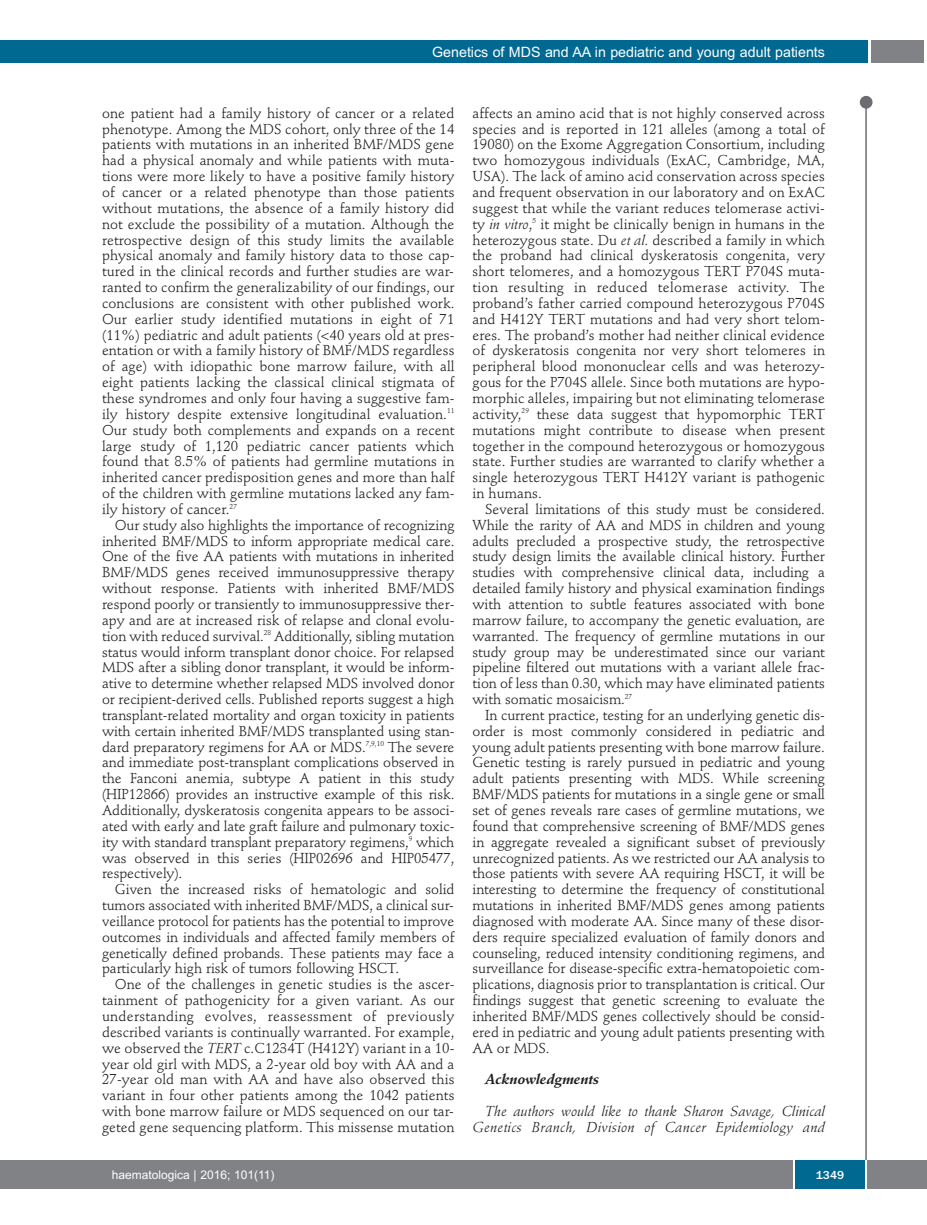
<style>
.page{position:relative;width:927px;height:1225px;background:#fff}
.page>*{position:absolute;margin:0;border:0;box-sizing:border-box;transform-origin:0 0}
.t1{font:14.25px/15.9px "Stempel Schneidler";letter-spacing:-.005em;color:#231f20;text-align:justify}
.t2{font:italic 14.25px/15.9px "Stempel Schneidler";letter-spacing:.02em;color:#231f20;text-align:right}
.t3{font:14.25px "Arial";color:#fff}
.t4{font:italic 700 14.25px "Stempel Schneidler";letter-spacing:-.005em;color:#231f20}
.t5{font:12px "Arial";color:#fff}
.t6{font:500 12px "Franklin Gothic";color:#fff}
.s1{font-style:italic}
</style>
<div class="page">
<div style="left:860px;top:96px;width:12px;height:13px;background:#6c6d70;border-radius:50%"></div>
<hr style="left:865px;top:98px;width:2px;height:1062px;background:#6c6d70">
<div style="left:871px;top:40px;width:52px;height:22px;background:#808285"></div>
<div style="left:18px;top:40px;width:849px;height:22px;background:#006991"></div>
<div style="left:17px;top:1160px;width:910px;height:28px;background:#808285"></div>
<div style="left:795px;top:1160px;width:70px;height:28px;background:#006991"></div>
<hr style="left:793px;top:1160px;width:2px;height:28px;background:#fff">
<hr style="left:865px;top:1160px;width:2px;height:28px;background:#fff">
<div style="left:0;top:40px;width:19px;height:22px;background:#006991"></div>
<div style="left:0;top:1160px;width:18px;height:28px;background:#808285"></div>
<p class="t3" style="left:432px;top:44px;width:394px">Genetics of MDS and AA in pediatric and young adult patients</p>
<p class="t1" style="left:102px;top:106px;width:354px">one patient had a family history of cancer or a related phenotype. Among the MDS cohort, only three of the 14 patients with mutations in an inherited BMF/MDS gene had a physical anomaly and while patients with muta&shy;tions were more likely to have a positive family history of cancer or a related phenotype than those patients without mutations, the absence of a family history did not exclude the possibility of a mutation. Although the retrospective design of this study limits the available physical anomaly and family history data to those cap&shy;tured in the clinical records and further studies are war&shy;ranted to confirm the generalizability of our findings, our conclusions are consistent with other published work.<br>Our earlier study identified mutations in eight of 71 (11%) pediatric and adult patients (&lt;40 years old at pres&shy;entation or with a family history of BMF/MDS regardless of age) with idiopathic bone marrow failure, with all eight patients lacking the classical clinical stigmata of these syndromes and only four having a suggestive fam&shy;ily history despite extensive longitudinal evaluation.<sup>11<br></sup>Our study both complements and expands on a recent large study of 1,120 pediatric cancer patients which found that 8.5% of patients had germline mutations in inherited cancer predisposition genes and more than half of the children with germline mutations lacked any fam&shy;ily history of cancer.<sup>27</sup></p>
<p class="t1" style="left:102px;top:518px;width:354px;text-indent:13px">Our study also highlights the importance of recognizing inherited BMF/MDS to inform appropriate medical care.<br>One of the five AA patients with mutations in inherited BMF/MDS genes received immunosuppressive therapy without response. Patients with inherited BMF/MDS respond poorly or transiently to immunosuppressive ther&shy;apy and are at increased risk of relapse and clonal evolu&shy;tion with reduced survival.<sup>28</sup> Additionally, sibling mutation status would inform transplant donor choice. For relapsed MDS after a sibling donor transplant, it would be inform&shy;ative to determine whether relapsed MDS involved donor or recipient-derived cells. Published reports suggest a high transplant-related mortality and organ toxicity in patients with certain inherited BMF/MDS transplanted using stan&shy;dard preparatory regimens for AA or MDS.<sup>7,9,10</sup> The severe and immediate post-transplant complications observed in the Fanconi anemia, subtype A patient in this study (HIP12866) provides an instructive example of this risk.<br>Additionally, dyskeratosis congenita appears to be associ&shy;ated with early and late graft failure and pulmonary toxic&shy;ity with standard transplant preparatory regimens,<sup>9</sup> which was observed in this series (HIP02696 and HIP05477, respectively).</p>
<p class="t1" style="left:102px;top:882px;width:354px;text-indent:13px">Given the increased risks of hematologic and solid tumors associated with inherited BMF/MDS, a clinical sur&shy;veillance protocol for patients has the potential to improve outcomes in individuals and affected family members of genetically defined probands. These patients may face a particularly high risk of tumors following HSCT.</p>
<p class="t1" style="left:102px;top:978px;width:354px;text-indent:13px">One of the challenges in genetic studies is the ascer&shy;tainment of pathogenicity for a given variant. As our understanding evolves, reassessment of previously described variants is continually warranted. For example, we observed the <span class="s1">TERT</span> c.C1234T (H412Y) variant in a 10- year old girl with MDS, a 2-year old boy with AA and a 27-year old man with AA and have also observed this variant in four other patients among the 1042 patients with bone marrow failure or MDS sequenced on our tar&shy;geted gene sequencing platform. This missense mutation</p>
<p class="t1" style="left:472px;top:106px;width:354px">affects an amino acid that is not highly conserved across species and is reported in 121 alleles (among a total of 19080) on the Exome Aggregation Consortium, including two homozygous individuals (ExAC, Cambridge, MA, USA). The lack of amino acid conservation across species and frequent observation in our laboratory and on ExAC suggest that while the variant reduces telomerase activi&shy;ty <span class="s1">in vitro</span>,<sup>5</sup> it might be clinically benign in humans in the heterozygous state. Du <span class="s1">et al.</span> described a family in which the proband had clinical dyskeratosis congenita, very short telomeres, and a homozygous TERT P704S muta&shy;tion resulting in reduced telomerase activity. The proband’s father carried compound heterozygous P704S and H412Y TERT mutations and had very short telom&shy;eres. The proband’s mother had neither clinical evidence of dyskeratosis congenita nor very short telomeres in peripheral blood mononuclear cells and was heterozy&shy;gous for the P704S allele. Since both mutations are hypo&shy;morphic alleles, impairing but not eliminating telomerase activity,<sup>29</sup> these data suggest that hypomorphic TERT mutations might contribute to disease when present together in the compound heterozygous or homozygous state. Further studies are warranted to clarify whether a single heterozygous TERT H412Y variant is pathogenic in humans.</p>
<p class="t1" style="left:472px;top:502px;width:354px;text-indent:13px">Several limitations of this study must be considered.<br>While the rarity of AA and MDS in children and young adults precluded a prospective study, the retrospective study design limits the available clinical history. Further studies with comprehensive clinical data, including a detailed family history and physical examination findings with attention to subtle features associated with bone marrow failure, to accompany the genetic evaluation, are warranted. The frequency of germline mutations in our study group may be underestimated since our variant pipeline filtered out mutations with a variant allele frac&shy;tion of less than 0.30, which may have eliminated patients with somatic mosaicism.<sup>27</sup></p>
<p class="t1" style="left:472px;top:708px;width:354px;text-indent:13px">In current practice, testing for an underlying genetic dis&shy;order is most commonly considered in pediatric and young adult patients presenting with bone marrow failure.<br>Genetic testing is rarely pursued in pediatric and young adult patients presenting with MDS. While screening BMF/MDS patients for mutations in a single gene or small set of genes reveals rare cases of germline mutations, we found that comprehensive screening of BMF/MDS genes in aggregate revealed a significant subset of previously unrecognized patients. As we restricted our AA analysis to those patients with severe AA requiring HSCT, it will be interesting to determine the frequency of constitutional mutations in inherited BMF/MDS genes among patients diagnosed with moderate AA. Since many of these disor&shy;ders require specialized evaluation of family donors and counseling, reduced intensity conditioning regimens, and surveillance for disease-specific extra-hematopoietic com&shy;plications, diagnosis prior to transplantation is critical. Our findings suggest that genetic screening to evaluate the inherited BMF/MDS genes collectively should be consid&shy;ered in pediatric and young adult patients presenting with AA or MDS.</p>
<p class="t4" style="left:485px;top:1073px;width:115px">Acknowledgments</p>
<p class="t2" style="left:472px;top:1104px;width:354px">The authors would like to thank Sharon Savage, Clinical<br>Genetics Branch, Division of Cancer Epidemiology and</p>
<p class="t5" style="left:112px;top:1167px;width:164px">haematologica | 2016; 101(11)</p>
<p class="t6" style="left:816px;top:1167px;width:30px">1349</p>
</div>
